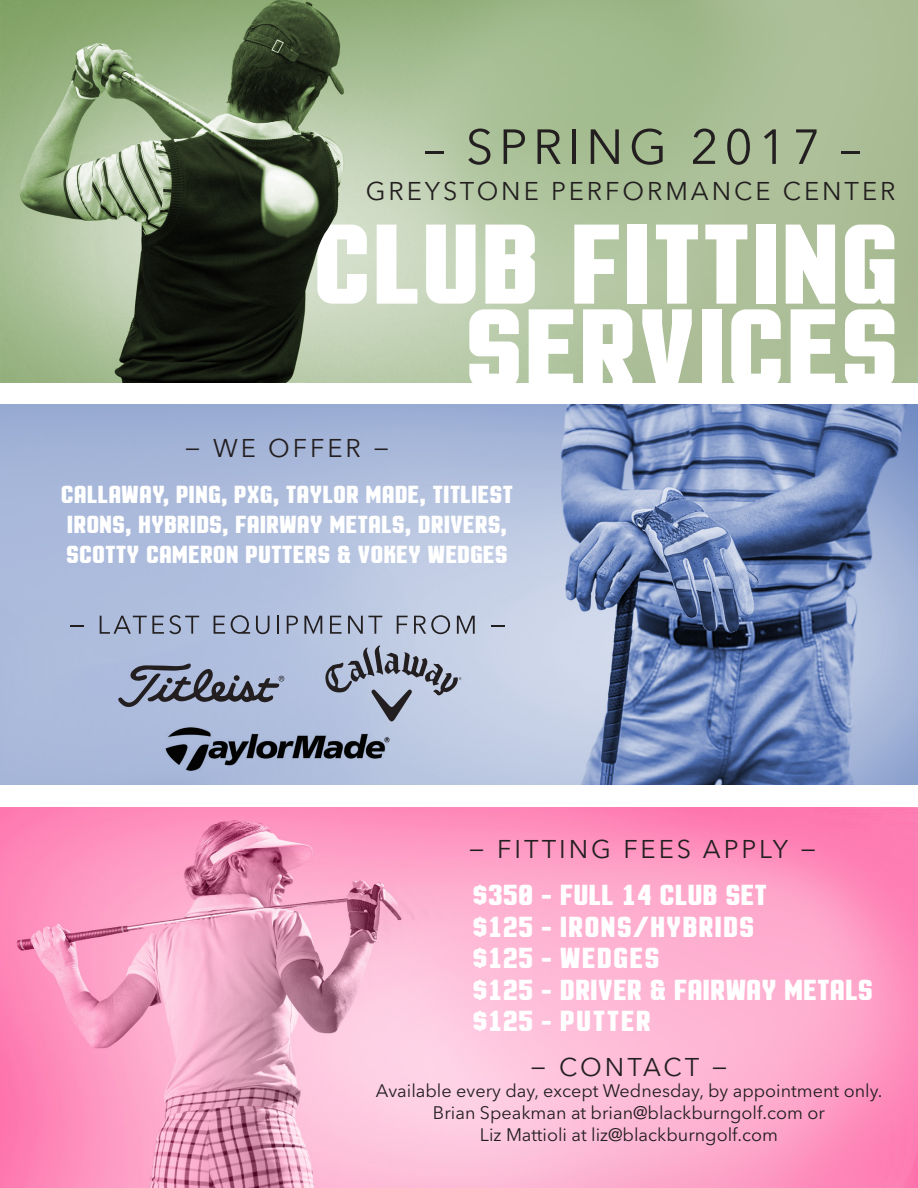
<style>
.page{position:relative;width:918px;height:1188px;background:#fff}
.page>*{position:absolute;margin:0;border:0;box-sizing:border-box;transform-origin:0 0}
.t1{font:700 40.5px/31.5px "Motion Control Neue Lite";color:#fff}
.t2{font:700 34.5px/30px "Motion Control Neue Lite";color:#fff}
.t3{font:25.5px "Avenir Next LT Pro";letter-spacing:.115em;color:#231f20}
.t4{font:18px/21.6px "Avenir Next LT Pro";color:#231f20;text-align:center}
</style>
<div class="page">
<img style="left:0;top:0;width:918px;height:383px">
<img style="left:0;top:404px;width:918px;height:381px">
<svg style="left:317px;top:225px;width:50px;height:79px"></svg>
<svg style="left:377px;top:225px;width:40px;height:79px"></svg>
<div style="left:628px;top:225px;width:19px;height:79px;background:#fff"></div>
<svg style="left:426px;top:225px;width:206px;height:158px"></svg>
<svg style="left:642px;top:225px;width:56px;height:158px"></svg>
<div style="left:702px;top:309px;width:19px;height:79px;background:#fff"></div>
<svg style="left:705px;top:225px;width:130px;height:158px"></svg>
<svg style="left:845px;top:225px;width:49px;height:158px"></svg>
<img style="left:0;top:807px;width:918px;height:380px">
<svg style="left:425px;top:151px;width:19px;height:2px"></svg>
<svg style="left:468px;top:129px;width:22px;height:36px"></svg>
<svg style="left:504px;top:129px;width:21px;height:35px"></svg>
<svg style="left:538px;top:129px;width:23px;height:35px"></svg>
<hr style="left:572px;top:129px;width:4px;height:35px;background:#231f20">
<svg style="left:591px;top:129px;width:28px;height:35px"></svg>
<svg style="left:841px;top:151px;width:18px;height:2px"></svg>
<svg style="left:632px;top:129px;width:31px;height:36px"></svg>
<svg style="left:693px;top:129px;width:22px;height:35px"></svg>
<svg style="left:727px;top:129px;width:23px;height:36px"></svg>
<svg style="left:764px;top:129px;width:12px;height:35px"></svg>
<svg style="left:796px;top:129px;width:21px;height:35px"></svg>
<img style="left:158px;top:719px;width:238px;height:60px">
<svg style="left:117px;top:662px;width:167px;height:49px;background:#8a94ac"></svg>
<svg style="left:322px;top:645px;width:139px;height:76px;background:#a0aabe"></svg>
<svg style="left:70px;top:625px;width:13px;height:2px"></svg>
<svg style="left:100px;top:615px;width:99px;height:19px;background:#929db7"></svg>
<svg style="left:214px;top:616px;width:11px;height:18px"></svg>
<svg style="left:231px;top:615px;width:19px;height:19px"></svg>
<svg style="left:256px;top:616px;width:13px;height:18px"></svg>
<svg style="left:277px;top:616px;width:2px;height:18px"></svg>
<svg style="left:287px;top:616px;width:11px;height:18px"></svg>
<svg style="left:304px;top:616px;width:18px;height:18px"></svg>
<svg style="left:330px;top:616px;width:12px;height:18px"></svg>
<svg style="left:348px;top:616px;width:34px;height:18px"></svg>
<svg style="left:397px;top:616px;width:11px;height:18px"></svg>
<svg style="left:414px;top:615px;width:36px;height:19px"></svg>
<svg style="left:457px;top:616px;width:18px;height:18px"></svg>
<svg style="left:491px;top:625px;width:13px;height:2px"></svg>
<p class="t3" style="left:366px;top:176px;width:531px">GREYSTONE PERFORMANCE CENTER</p>
<p class="t3" style="left:184px;top:432px;width:207px">− WE OFFER −</p>
<p class="t2" style="left:61px;top:480px;width:454px">CALLAWAY, PING, PXG, TAYLOR MADE, TITLIEST<br>IRONS, HYBRIDS, FAIRWAY METALS, DRIVERS,<br>SCOTTY CAMERON PUTTERS &amp; VOKEY WEDGES</p>
<p class="t3" style="left:468px;top:834px;width:350px">− FITTING FEES APPLY −</p>
<p class="t1" style="left:472px;top:879px;width:402px">$350 - FULL 14 CLUB SET<br>$125 - IRONS/HYBRIDS<br>$125 - WEDGES<br>$125 - DRIVER &amp; FAIRWAY METALS $125 - PUTTER</p>
<p class="t3" style="left:530px;top:1052px;width:200px">− CONTACT −</p>
<p class="t4" style="left:376px;top:1080px;width:508px">Available every day, except Wednesday, by appointment only.<br>Brian Speakman at brian@blackburngolf.com or<br>Liz Mattioli at liz@blackburngolf.com</p>
</div>
